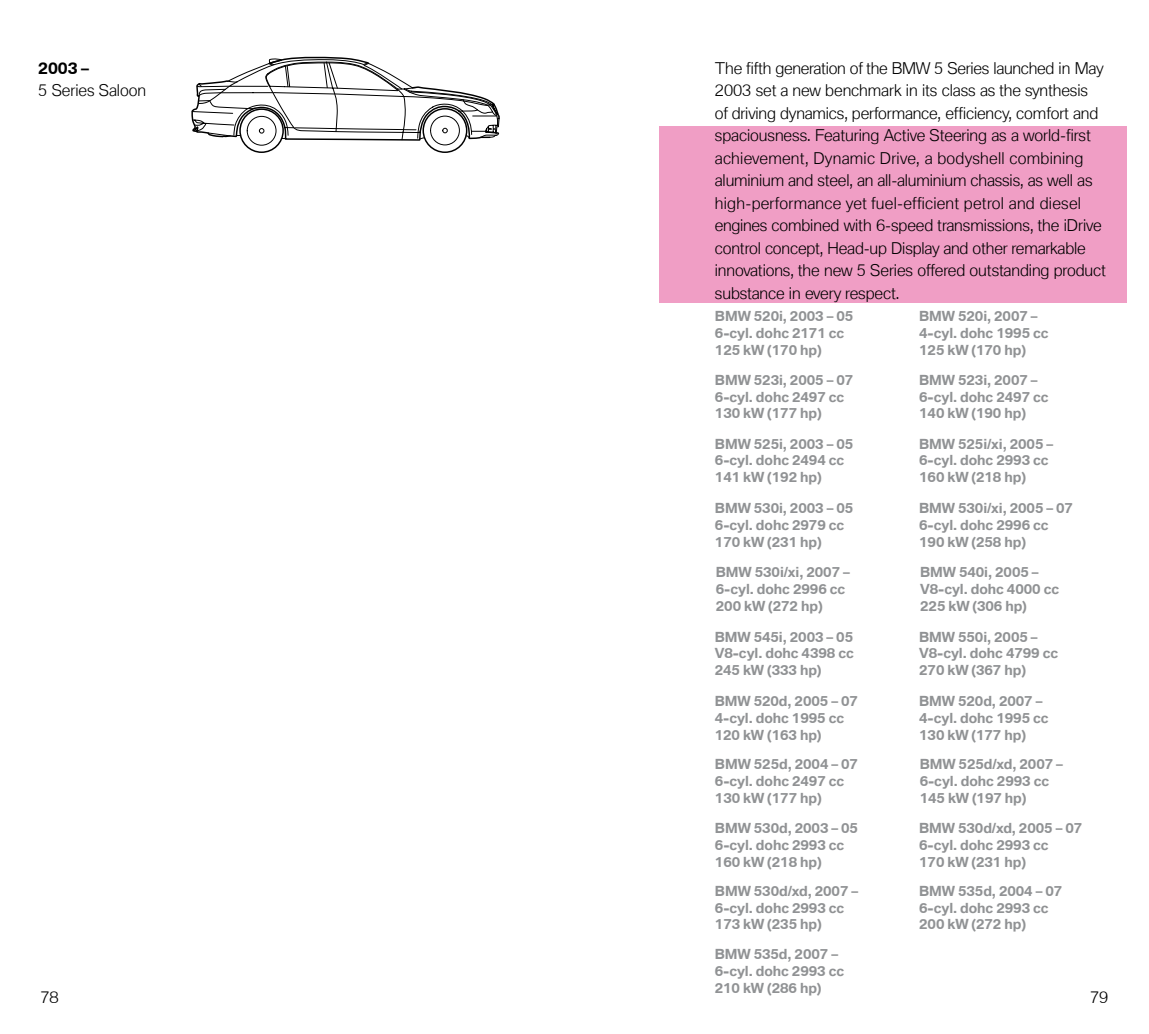
<style>
.page{position:relative;width:1149px;height:1034px;background:#fff}
.page>*{position:absolute;margin:0;border:0;box-sizing:border-box;transform-origin:0 0}
.t1{font:300 15.75px/22.5px "BMW Type";letter-spacing:-.005em;color:#000}
.t2{font:300 15.75px "BMW Type";color:#000}
.t3{font:300 13.5px/16.9px "BMW Type";letter-spacing:-.005em;color:#909294}
</style>
<div class="page">
<div style="left:659px;top:126px;width:467px;height:176px;background:#f09ec5"></div>
<svg style="left:191px;top:57px;width:308px;height:96px"></svg>
<p class="t2" style="left:38px;top:57px;width:52px">2003 –</p>
<p class="t1" style="left:38px;top:78px;width:109px">5 Series Saloon</p>
<p class="t1" style="left:41px;top:985px;width:20px">78</p>
<p class="t1" style="left:714px;top:56px;width:392px">The fifth generation of the BMW 5 Series launched in May 2003 set a new benchmark in its class as the synthesis<br>of driving dynamics, performance, efficiency, comfort and spaciousness. Featuring Active Steering as a world-first achievement, Dynamic Drive, a bodyshell combining aluminium and steel, an all-aluminium chassis, as well as high-per-formance yet fuel-efficient petrol and diesel engines combined with 6-speed transmissions, the iDrive control concept, Head-up Display and other remarkable innovations, the new 5 Series offered outstanding product substance in every respect.</p>
<p class="t3" style="left:714px;top:307px;width:140px">BMW 520i, 2003 – 05<br>6-cyl. dohc 2171 cc<br>125 kW (170 hp)</p>
<p class="t3" style="left:714px;top:371px;width:140px">BMW 523i, 2005 – 07<br>6-cyl. dohc 2497 cc<br>130 kW (177 hp)</p>
<p class="t3" style="left:714px;top:434px;width:140px">BMW 525i, 2003 – 05<br>6-cyl. dohc 2494 cc<br>141 kW (192 hp)</p>
<p class="t3" style="left:714px;top:499px;width:140px">BMW 530i, 2003 – 05<br>6-cyl. dohc 2979 cc<br>170 kW (231 hp)</p>
<p class="t3" style="left:918px;top:307px;width:131px">BMW 520i, 2007 –<br>4-cyl. dohc 1995 cc<br>125 kW (170 hp)</p>
<p class="t3" style="left:918px;top:371px;width:131px">BMW 523i, 2007 –<br>6-cyl. dohc 2497 cc<br>140 kW (190 hp)</p>
<p class="t3" style="left:918px;top:434px;width:135px">BMW 525i/xi, 2005 –<br>6-cyl. dohc 2993 cc<br>160 kW (218 hp)</p>
<p class="t3" style="left:918px;top:499px;width:155px">BMW 530i/xi, 2005 – 07<br>6-cyl. dohc 2996 cc<br>190 kW (258 hp)</p>
<p class="t3" style="left:715px;top:563px;width:135px">BMW 530i/xi, 2007 –<br>6-cyl. dohc 2996 cc<br>200 kW (272 hp)</p>
<p class="t3" style="left:919px;top:563px;width:140px">BMW 540i, 2005 –<br>V8-cyl. dohc 4000 cc<br>225 kW (306 hp)</p>
<p class="t3" style="left:918px;top:627px;width:140px">BMW 550i, 2005 –<br>V8-cyl. dohc 4799 cc<br>270 kW (367 hp)</p>
<p class="t3" style="left:714px;top:627px;width:140px;text-align:justify">BMW 545i, 2003 – 05<br>V8-cyl. dohc 4398 cc 245 kW (333 hp)</p>
<p class="t3" style="left:714px;top:691px;width:145px">BMW 520d, 2005 – 07<br>4-cyl. dohc 1995 cc<br>120 kW (163 hp)</p>
<p class="t3" style="left:714px;top:755px;width:145px">BMW 525d, 2004 – 07<br>6-cyl. dohc 2497 cc<br>130 kW (177 hp)</p>
<p class="t3" style="left:714px;top:819px;width:145px">BMW 530d, 2003 – 05<br>6-cyl. dohc 2993 cc<br>160 kW (218 hp)</p>
<p class="t3" style="left:714px;top:881px;width:145px">BMW 530d/xd, 2007 –<br>6-cyl. dohc 2993 cc<br>173 kW (235 hp)</p>
<p class="t3" style="left:714px;top:945px;width:131px">BMW 535d, 2007 –<br>6-cyl. dohc 2993 cc<br>210 kW (286 hp)</p>
<p class="t3" style="left:918px;top:691px;width:131px">BMW 520d, 2007 –<br>4-cyl. dohc 1995 cc<br>130 kW (177 hp)</p>
<p class="t3" style="left:919px;top:755px;width:145px">BMW 525d/xd, 2007 –<br>6-cyl. dohc 2993 cc<br>145 kW (197 hp)</p>
<p class="t3" style="left:918px;top:819px;width:165px">BMW 530d/xd, 2005 – 07<br>6-cyl. dohc 2993 cc<br>170 kW (231 hp)</p>
<p class="t3" style="left:918px;top:881px;width:145px">BMW 535d, 2004 – 07<br>6-cyl. dohc 2993 cc<br>200 kW (272 hp)</p>
<p class="t1" style="left:1089px;top:985px;width:20px">79</p>
</div>
